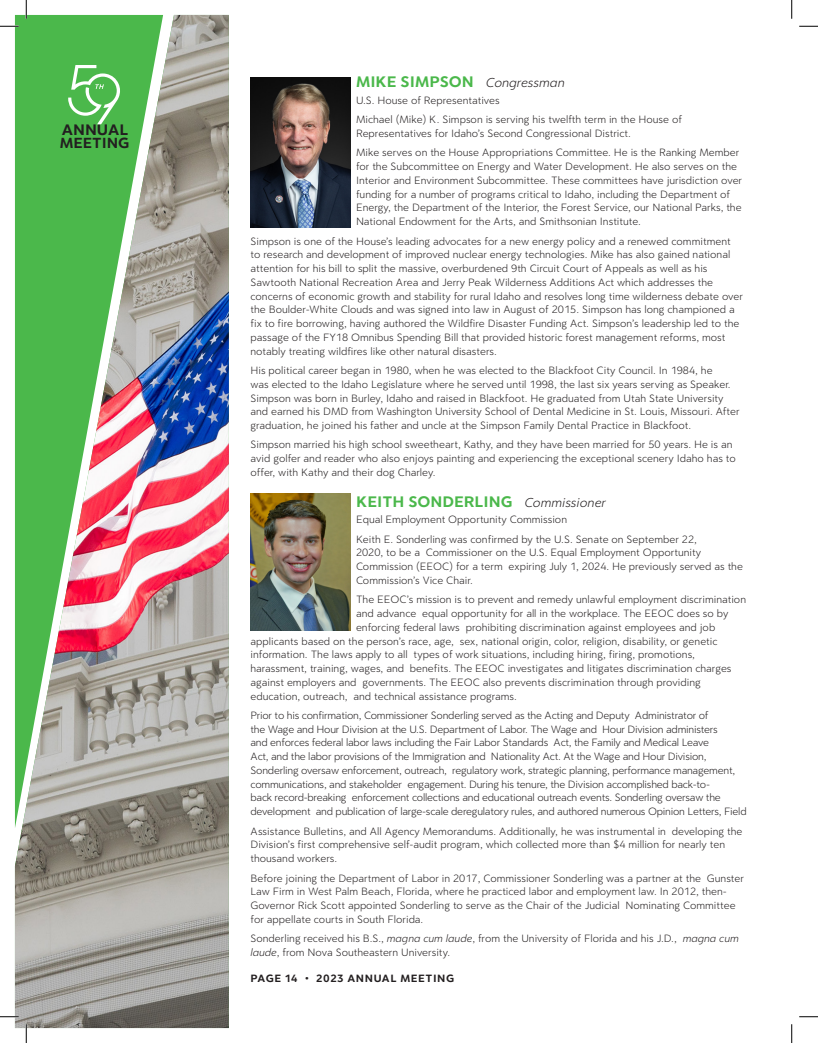
<style>
.page{position:relative;width:818px;height:1043px;background:#fff}
.page>*{position:absolute;margin:0;border:0;box-sizing:border-box;transform-origin:0 0}
.t1{font:700 16.25px "Clarika Pro Grot";color:#4bb84b}
.t2{font:700 16.25px "Clarika Pro Grot";color:#231f20}
.t3{font:700 15.62px "Clarika Pro Grot";color:#231f20}
.t4{font:300 11.25px/13.8px "Clarika Pro Grot";color:#231f20}
.t5{font:300 11.25px/13.8px "Clarika Pro Grot";letter-spacing:-.02em;color:#231f20}
.t6{font:700 11.25px "Clarika Pro Grot";letter-spacing:.05em;color:#231f20}
.s1{font-weight:300;font-style:italic;font-size:13.75px;color:#231f20}
.s2{font-style:italic}
</style>
<div class="page">
<img style="left:15px;top:15px;width:214px;height:1013px">
<img style="left:250px;top:78px;width:100px;height:149px">
<img style="left:250px;top:493px;width:100px;height:137px">
<svg style="left:58px;top:54px;width:62px;height:84px;background:#63c163"></svg>
<svg style="left:0;top:25px;width:19px;height:2px"></svg>
<svg style="left:799px;top:25px;width:19px;height:2px"></svg>
<svg style="left:0;top:1015px;width:19px;height:2px"></svg>
<svg style="left:799px;top:1016px;width:19px;height:1px"></svg>
<svg style="left:25px;top:0;width:2px;height:19px"></svg>
<svg style="left:25px;top:1024px;width:2px;height:18px"></svg>
<svg style="left:791px;top:0;width:1px;height:19px"></svg>
<svg style="left:791px;top:1024px;width:1px;height:18px"></svg>
<p class="t2" style="left:62px;top:120px;width:68px">ANNUAL</p>
<p class="t3" style="left:60px;top:133px;width:71px">MEETING</p>
<p class="t1" style="left:356px;top:72px;width:210px">MIKE SIMPSON <span class="s1">Congressman</span></p>
<p class="t4" style="left:356px;top:93px;width:145px">U.S. House of Representatives</p>
<p class="t4" style="left:356px;top:112px;width:327px">Michael (Mike) K. Simpson is serving his twelfth term in the House of<br>Representatives for Idaho’s Second Congressional District.</p>
<p class="t4" style="left:356px;top:146px;width:387px">Mike serves on the House Appropriations Committee. He is the Ranking Member for the Subcommittee on Energy and Water Development. He also serves on the Interior and Environment Subcommittee. These committees have jurisdiction over funding for a number of programs critical to Idaho, including the Department of Energy, the Department of the Interior, the Forest Service, our National Parks, the National Endowment for the Arts, and Smithsonian Institute.</p>
<p class="t4" style="left:250px;top:234px;width:494px">Simpson is one of the House’s leading advocates for a new energy policy and a renewed commitment to research and development of improved nuclear energy technologies. Mike has also gained national attention for his bill to split the massive, overburdened 9th Circuit Court of Appeals as well as his Sawtooth National Recreation Area and Jerry Peak Wilderness Additions Act which addresses the concerns of economic growth and stability for rural Idaho and resolves long time wilderness debate over the Boulder-White Clouds and was signed into law in August of 2015. Simpson has long championed a fix to fire borrowing, having authored the Wildfire Disaster Funding Act. Simpson’s leadership led to the passage of the FY18 Omnibus Spending Bill that provided historic forest management reforms, most notably treating wildfires like other natural disasters.</p>
<p class="t4" style="left:250px;top:363px;width:490px">His political career began in 1980, when he was elected to the Blackfoot City Council. In 1984, he<br>was elected to the Idaho Legislature where he served until 1998, the last six years serving as Speaker.<br>Simpson was born in Burley, Idaho and raised in Blackfoot. He graduated from Utah State University and earned his DMD from Washington University School of Dental Medicine in St. Louis, Missouri. After graduation, he joined his father and uncle at the Simpson Family Dental Practice in Blackfoot.</p>
<p class="t4" style="left:250px;top:437px;width:487px">Simpson married his high school sweetheart, Kathy, and they have been married for 50 years. He is an avid golfer and reader who also enjoys painting and experiencing the exceptional scenery Idaho has to offer, with Kathy and their dog Charley.</p>
<p class="t1" style="left:356px;top:491px;width:251px">KEITH SONDERLING <span class="s1">Commissioner</span></p>
<p class="t4" style="left:356px;top:512px;width:212px">Equal Employment Opportunity Commission</p>
<p class="t4" style="left:356px;top:532px;width:388px">Keith E. Sonderling was confirmed by the U.S. Senate on September 22,<br>2020, to be a Commissioner on the U.S. Equal Employment Opportunity Commission (EEOC) for a term expiring July 1, 2024. He previously served as the Commission’s Vice Chair.</p>
<p class="t4" style="left:356px;top:592px;width:391px">The EEOC’s mission is to prevent and remedy unlawful employment discrimination</p>
<p class="t4" style="left:356px;top:606px;width:374px">and advance equal opportunity for all in the workplace. The EEOC does so by</p>
<p class="t4" style="left:356px;top:620px;width:361px">enforcing federal laws prohibiting discrimination against employees and job</p>
<p class="t4" style="left:250px;top:633px;width:468px">applicants based on the person’s race, age, sex, national origin, color, religion, disability, or genetic</p>
<p class="t4" style="left:250px;top:647px;width:446px">information. The laws apply to all types of work situations, including hiring, firing, promotions,</p>
<p class="t4" style="left:250px;top:661px;width:482px">harassment, training, wages, and benefits. The EEOC investigates and litigates discrimination charges</p>
<p class="t4" style="left:250px;top:675px;width:451px">against employers and governments. The EEOC also prevents discrimination through providing</p>
<p class="t4" style="left:250px;top:688px;width:268px">education, outreach, and technical assistance programs.</p>
<p class="t5" style="left:250px;top:708px;width:497px">Prior to his confirmation, Commissioner Sonderling served as the Acting and Deputy Administrator of<br>the Wage and Hour Division at the U.S. Department of Labor. The Wage and Hour Division administers<br>and enforces federal labor laws including the Fair Labor Standards Act, the Family and Medical Leave<br>Act, and the labor provisions of the Immigration and Nationality Act. At the Wage and Hour Division, Sonderling oversaw enforcement, outreach, regulatory work, strategic planning, performance management, communications, and stakeholder engagement. During his tenure, the Division accomplished back-to-<br>back record-breaking enforcement collections and educational outreach events. Sonderling oversaw the development and publication of large-scale deregulatory rules, and authored numerous Opinion Letters, Field</p>
<p class="t4" style="left:250px;top:823px;width:493px">Assistance Bulletins, and All Agency Memorandums. Additionally, he was instrumental in developing the<br>Division’s first comprehensive self-audit program, which collected more than $4 million for nearly ten thousand workers.</p>
<p class="t4" style="left:250px;top:870px;width:495px">Before joining the Department of Labor in 2017, Commissioner Sonderling was a partner at the Gunster Law Firm in West Palm Beach, Florida, where he practiced labor and employment law. In 2012, then-Governor Rick Scott appointed Sonderling to serve as the Chair of the Judicial Nominating Committee for appellate courts in South Florida.</p>
<p class="t4" style="left:250px;top:931px;width:490px">Sonderling received his B.S., <span class="s2">magna cum laude</span>, from the University of Florida and his J.D., <span class="s2">magna cum laude</span>, from Nova Southeastern University.</p>
<p class="t6" style="left:250px;top:971px;width:205px">PAGE 14 • 2023 ANNUAL MEETING</p>
</div>
